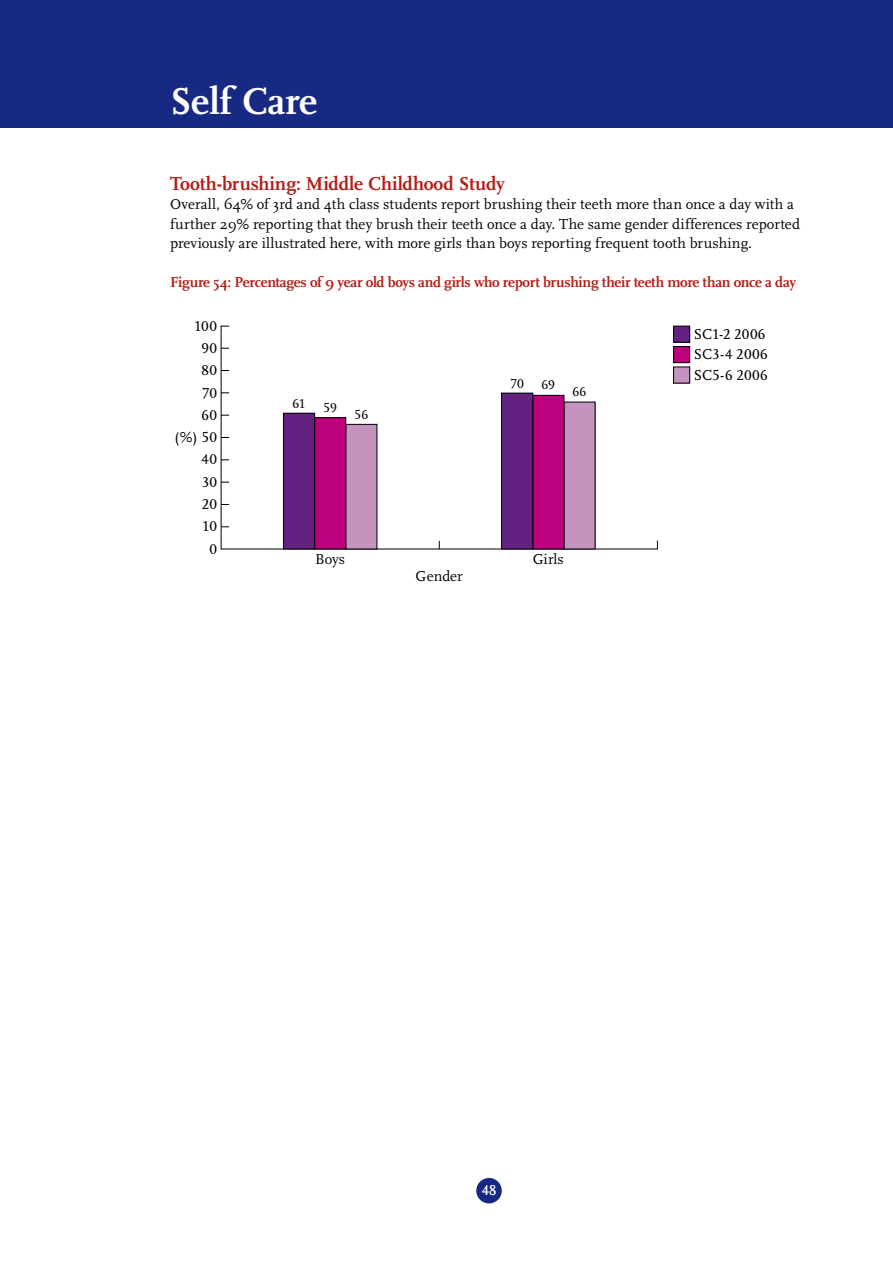
<style>
.page{position:relative;width:893px;height:1263px;background:#fff}
.page>*{position:absolute;margin:0;border:0;box-sizing:border-box;transform-origin:0 0}
.t1{font:700 39px "Scala";letter-spacing:-.01em;color:#fff}
.t2{font:700 19.5px "Scala";letter-spacing:-.005em;color:#b11f17}
.t3{font:15px/19.5px "Scala";letter-spacing:.005em;color:#000}
.t4{font:700 15px "Scala";letter-spacing:-.02em;color:#b11f17}
.t5{font:15px/22.4px "Scala Caps";letter-spacing:.015em;color:#000;text-align:justify}
.t6{font:700 15px "Scala Figures";color:#fff}
.t7{font:13.5px "Scala Caps";letter-spacing:-.01em;color:#000}
</style>
<div class="page">
<svg style="left:220px;top:325px;width:438px;height:225px"></svg>
<div style="left:346px;top:424px;width:31px;height:125px;background:#c493be"></div>
<div style="left:674px;top:326px;width:16px;height:16px;background:#632181"></div>
<div style="left:673px;top:326px;width:17px;height:17px;border:1px solid #000"></div>
<div style="left:674px;top:346px;width:16px;height:17px;background:#bd007b"></div>
<div style="left:673px;top:346px;width:17px;height:17px;border:1px solid #000"></div>
<div style="left:674px;top:367px;width:16px;height:16px;background:#c493be"></div>
<div style="left:673px;top:367px;width:17px;height:16px;border:1px solid #000"></div>
<div style="left:315px;top:418px;width:31px;height:131px;background:#bd007b"></div>
<div style="left:314px;top:417px;width:32px;height:132px;border:1px solid #000"></div>
<div style="left:283px;top:413px;width:32px;height:136px;background:#632181"></div>
<div style="left:283px;top:413px;width:32px;height:136px;border:1px solid #000"></div>
<div style="left:564px;top:402px;width:31px;height:147px;background:#c493be"></div>
<div style="left:564px;top:402px;width:31px;height:147px;border:1px solid #000"></div>
<div style="left:533px;top:395px;width:31px;height:154px;background:#bd007b"></div>
<div style="left:502px;top:393px;width:31px;height:156px;background:#632181"></div>
<div style="left:501px;top:393px;width:32px;height:156px;border:1px solid #000"></div>
<div style="left:0;top:0;width:893px;height:128px;background:#172983"></div>
<div style="left:476px;top:1178px;width:26px;height:25px;background:#172983;border-radius:50%"></div>
<h1 class="t1" style="left:170px;top:79px;width:148px">Self Care</h1>
<h2 class="t2" style="left:170px;top:172px;width:336px">Tooth-brushing: Middle Childhood Study</h2>
<p class="t3" style="left:170px;top:195px;width:631px">Overall, 64% of 3rd and 4th class students report brushing their teeth more than once a day with a further 29% reporting that they brush their teeth once a day. The same gender differences reported previously are illustrated here, with more girls than boys reporting frequent tooth brushing.</p>
<p class="t4" style="left:170px;top:274px;width:627px">Figure 54: Percentages of 9 year old boys and girls who report brushing their teeth more than once a day</p>
<p class="t5" style="left:194px;top:315px;width:24px">100</p>
<p class="t5" style="left:694px;top:324px;width:75px;line-height:20.4px;text-align:left">SC1-2 2006<br>SC3-4 2006<br>SC5-6 2006</p>
<p class="t5" style="left:201px;top:337px;width:17px">90<br>80<br>70<br>60</p>
<p class="t5" style="left:201px;top:449px;width:17px">40<br>30<br>20<br>10</p>
<p class="t7" style="left:510px;top:376px;width:15px">70</p>
<p class="t7" style="left:542px;top:378px;width:15px">69</p>
<p class="t7" style="left:573px;top:384px;width:15px">66</p>
<p class="t7" style="left:293px;top:396px;width:14px">61</p>
<p class="t7" style="left:324px;top:400px;width:15px">59</p>
<p class="t7" style="left:355px;top:407px;width:15px">56</p>
<p class="t5" style="left:174px;top:426px;width:44px">(%) 50</p>
<p class="t5" style="left:209px;top:538px;width:9px">0</p>
<p class="t3" style="left:315px;top:550px;width:32px">Boys</p>
<p class="t3" style="left:533px;top:550px;width:33px">Girls</p>
<p class="t3" style="left:416px;top:567px;width:49px">Gender</p>
<p class="t6" style="left:482px;top:1181px;width:16px">48</p>
</div>
